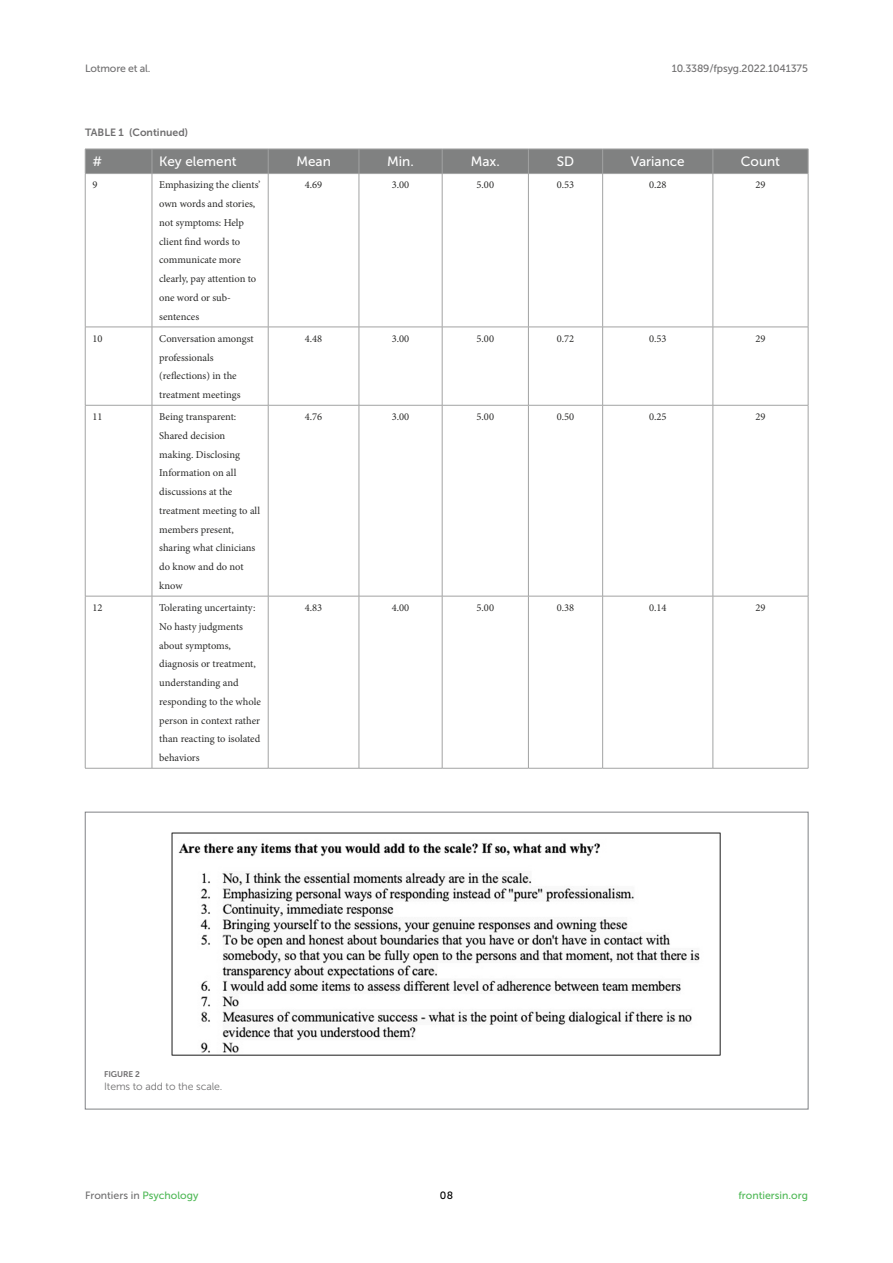
<style>
.page{position:relative;width:893px;height:1263px;background:#fff}
.page>*{position:absolute;margin:0;border:0;box-sizing:border-box;transform-origin:0 0}
.TB_CH{font:13.5px "Museo Sans 500";color:#fff}
.TB_TX{font:10.5px/18.8px "Minion Pro";letter-spacing:-.005em;color:#2b2b2a}
.t1{font:10.5px "Museo Sans 500";letter-spacing:-.015em;color:#706f70}
.FIG_LEG{font:10.5px "Museo Sans 300";letter-spacing:-.01em;color:#706f70}
.TT_NO_RULE{font:10.5px "Museo Sans 700";color:#706f70}
.t2{font:10.5px "Museo Sans 500";color:#4eb855}
.t3{font:10.5px "Museo Sans 500";color:#000}
.FIG_HD{font:8.25px "Museo Sans 700";letter-spacing:-.01em;color:#706f70}
.s1{color:#4eb855}
</style>
<div class="page">
<hr style="left:603px;top:327px;width:110px;height:1px;background:#a2a3a3">
<hr style="left:603px;top:405px;width:110px;height:1px;background:#a2a3a3">
<hr style="left:603px;top:596px;width:110px;height:1px;background:#a2a3a3">
<hr style="left:603px;top:768px;width:110px;height:1px;background:#a2a3a3">
<hr style="left:602px;top:174px;width:1px;height:153px;background:#a2a3a3">
<hr style="left:528px;top:327px;width:75px;height:1px;background:#a2a3a3">
<hr style="left:602px;top:327px;width:1px;height:78px;background:#a2a3a3">
<hr style="left:528px;top:405px;width:75px;height:1px;background:#a2a3a3">
<hr style="left:602px;top:405px;width:1px;height:191px;background:#a2a3a3">
<hr style="left:528px;top:596px;width:75px;height:1px;background:#a2a3a3">
<hr style="left:602px;top:596px;width:1px;height:172px;background:#a2a3a3">
<hr style="left:528px;top:768px;width:75px;height:1px;background:#a2a3a3">
<hr style="left:528px;top:174px;width:1px;height:153px;background:#a2a3a3">
<hr style="left:442px;top:327px;width:86px;height:1px;background:#a2a3a3">
<hr style="left:528px;top:327px;width:1px;height:78px;background:#a2a3a3">
<hr style="left:442px;top:405px;width:86px;height:1px;background:#a2a3a3">
<hr style="left:528px;top:405px;width:1px;height:191px;background:#a2a3a3">
<hr style="left:442px;top:596px;width:86px;height:1px;background:#a2a3a3">
<hr style="left:528px;top:596px;width:1px;height:172px;background:#a2a3a3">
<hr style="left:442px;top:768px;width:86px;height:1px;background:#a2a3a3">
<hr style="left:442px;top:174px;width:1px;height:153px;background:#a2a3a3">
<hr style="left:359px;top:327px;width:83px;height:1px;background:#a2a3a3">
<hr style="left:442px;top:327px;width:1px;height:78px;background:#a2a3a3">
<hr style="left:359px;top:405px;width:83px;height:1px;background:#a2a3a3">
<hr style="left:442px;top:405px;width:1px;height:191px;background:#a2a3a3">
<hr style="left:359px;top:596px;width:83px;height:1px;background:#a2a3a3">
<hr style="left:442px;top:596px;width:1px;height:172px;background:#a2a3a3">
<hr style="left:359px;top:768px;width:83px;height:1px;background:#a2a3a3">
<hr style="left:359px;top:174px;width:1px;height:153px;background:#a2a3a3">
<hr style="left:268px;top:327px;width:91px;height:1px;background:#a2a3a3">
<hr style="left:359px;top:327px;width:1px;height:78px;background:#a2a3a3">
<hr style="left:268px;top:405px;width:91px;height:1px;background:#a2a3a3">
<hr style="left:359px;top:405px;width:1px;height:191px;background:#a2a3a3">
<hr style="left:268px;top:596px;width:91px;height:1px;background:#a2a3a3">
<hr style="left:359px;top:596px;width:1px;height:172px;background:#a2a3a3">
<hr style="left:268px;top:768px;width:91px;height:1px;background:#a2a3a3">
<hr style="left:268px;top:174px;width:1px;height:153px;background:#a2a3a3">
<hr style="left:152px;top:327px;width:116px;height:1px;background:#a2a3a3">
<hr style="left:268px;top:327px;width:1px;height:78px;background:#a2a3a3">
<hr style="left:152px;top:405px;width:116px;height:1px;background:#a2a3a3">
<hr style="left:268px;top:405px;width:1px;height:191px;background:#a2a3a3">
<hr style="left:152px;top:596px;width:116px;height:1px;background:#a2a3a3">
<hr style="left:268px;top:596px;width:1px;height:172px;background:#a2a3a3">
<hr style="left:152px;top:768px;width:116px;height:1px;background:#a2a3a3">
<hr style="left:713px;top:174px;width:1px;height:153px;background:#a2a3a3">
<hr style="left:808px;top:174px;width:1px;height:153px;background:#a2a3a3">
<hr style="left:713px;top:327px;width:95px;height:1px;background:#a2a3a3">
<hr style="left:713px;top:327px;width:1px;height:78px;background:#a2a3a3">
<hr style="left:808px;top:327px;width:1px;height:78px;background:#a2a3a3">
<hr style="left:713px;top:405px;width:95px;height:1px;background:#a2a3a3">
<hr style="left:713px;top:405px;width:1px;height:191px;background:#a2a3a3">
<hr style="left:808px;top:405px;width:1px;height:191px;background:#a2a3a3">
<hr style="left:713px;top:596px;width:95px;height:1px;background:#a2a3a3">
<hr style="left:713px;top:596px;width:1px;height:172px;background:#a2a3a3">
<hr style="left:808px;top:596px;width:1px;height:172px;background:#a2a3a3">
<hr style="left:713px;top:768px;width:95px;height:1px;background:#a2a3a3">
<hr style="left:85px;top:174px;width:1px;height:153px;background:#a2a3a3">
<hr style="left:152px;top:174px;width:1px;height:153px;background:#a2a3a3">
<hr style="left:85px;top:327px;width:67px;height:1px;background:#a2a3a3">
<hr style="left:85px;top:327px;width:1px;height:78px;background:#a2a3a3">
<hr style="left:152px;top:327px;width:1px;height:78px;background:#a2a3a3">
<hr style="left:85px;top:405px;width:67px;height:1px;background:#a2a3a3">
<hr style="left:85px;top:405px;width:1px;height:191px;background:#a2a3a3">
<hr style="left:152px;top:405px;width:1px;height:191px;background:#a2a3a3">
<hr style="left:85px;top:596px;width:67px;height:1px;background:#a2a3a3">
<hr style="left:85px;top:596px;width:1px;height:172px;background:#a2a3a3">
<hr style="left:152px;top:596px;width:1px;height:172px;background:#a2a3a3">
<hr style="left:85px;top:768px;width:67px;height:1px;background:#a2a3a3">
<svg style="left:85px;top:149px;width:724px;height:25px;background:#828383"></svg>
<hr style="left:85px;top:173px;width:67px;height:1px;background:#a2a3a3">
<img style="left:171px;top:832px;width:550px;height:224px">
<p class="t1" style="left:85px;top:63px;width:67px">Lotmore et al.</p>
<p class="t1" style="left:672px;top:63px;width:138px">10.3389/fpsyg.2022.1041375</p>
<p class="TT_NO_RULE" style="left:85px;top:127px;width:105px">TABLE 1 (Continued)</p>
<p class="TB_CH" style="left:92px;top:154px;width:11px">#</p>
<p class="TB_CH" style="left:159px;top:154px;width:79px">Key element</p>
<p class="TB_CH" style="left:296px;top:154px;width:36px">Mean</p>
<p class="TB_CH" style="left:387px;top:154px;width:28px">Min.</p>
<p class="TB_CH" style="left:471px;top:154px;width:31px">Max.</p>
<p class="TB_CH" style="left:557px;top:154px;width:19px">SD</p>
<p class="TB_CH" style="left:631px;top:154px;width:55px">Variance</p>
<p class="TB_CH" style="left:741px;top:154px;width:41px">Count</p>
<p class="TB_TX" style="left:92px;top:176px;width:7px">9</p>
<p class="TB_TX" style="left:159px;top:176px;width:103px">Emphasizing the clients’ own words and stories, not symptoms: Help client find words to communicate more clearly, pay attention to one word or sub&shy;sentences</p>
<p class="TB_TX" style="left:305px;top:176px;width:19px">4.69</p>
<p class="TB_TX" style="left:392px;top:176px;width:19px">3.00</p>
<p class="TB_TX" style="left:477px;top:176px;width:19px">5.00</p>
<p class="TB_TX" style="left:557px;top:176px;width:19px">0.53</p>
<p class="TB_TX" style="left:649px;top:176px;width:19px">0.28</p>
<p class="TB_TX" style="left:755px;top:176px;width:12px">29</p>
<p class="TB_TX" style="left:92px;top:329px;width:12px">10</p>
<p class="TB_TX" style="left:159px;top:329px;width:96px">Conversation amongst professionals (reflections) in the treatment meetings</p>
<p class="TB_TX" style="left:305px;top:329px;width:19px">4.48</p>
<p class="TB_TX" style="left:392px;top:329px;width:19px">3.00</p>
<p class="TB_TX" style="left:477px;top:329px;width:19px">5.00</p>
<p class="TB_TX" style="left:557px;top:329px;width:19px">0.72</p>
<p class="TB_TX" style="left:649px;top:329px;width:19px">0.53</p>
<p class="TB_TX" style="left:755px;top:329px;width:12px">29</p>
<p class="TB_TX" style="left:92px;top:407px;width:12px">11</p>
<p class="TB_TX" style="left:159px;top:407px;width:102px">Being transparent:<br>Shared decision making. Disclosing<br>Information on all discussions at the treatment meeting to all members present, sharing what clinicians do know and do not know</p>
<p class="TB_TX" style="left:305px;top:407px;width:19px">4.76</p>
<p class="TB_TX" style="left:392px;top:407px;width:19px">3.00</p>
<p class="TB_TX" style="left:477px;top:407px;width:19px">5.00</p>
<p class="TB_TX" style="left:557px;top:407px;width:19px">0.50</p>
<p class="TB_TX" style="left:649px;top:407px;width:19px">0.25</p>
<p class="TB_TX" style="left:755px;top:407px;width:12px">29</p>
<p class="TB_TX" style="left:92px;top:598px;width:12px">12</p>
<p class="TB_TX" style="left:159px;top:598px;width:103px">Tolerating uncertainty:<br>No hasty judgments about symptoms, diagnosis or treatment, understanding and responding to the whole person in context rather than reacting to isolated behaviors</p>
<p class="TB_TX" style="left:305px;top:598px;width:19px">4.83</p>
<p class="TB_TX" style="left:392px;top:598px;width:19px">4.00</p>
<p class="TB_TX" style="left:477px;top:598px;width:19px">5.00</p>
<p class="TB_TX" style="left:557px;top:598px;width:19px">0.38</p>
<p class="TB_TX" style="left:649px;top:598px;width:19px">0.14</p>
<p class="TB_TX" style="left:755px;top:598px;width:12px">29</p>
<p class="FIG_HD" style="left:104px;top:1069px;width:37px">FIGURE 2</p>
<p class="FIG_LEG" style="left:104px;top:1081px;width:120px">Items to add to the scale.</p>
<p class="t1" style="left:85px;top:1190px;width:115px">Frontiers in <span class="s1">Psychology</span></p>
<p class="t3" style="left:440px;top:1190px;width:15px">08</p>
<p class="t2" style="left:738px;top:1190px;width:71px">frontiersin.org</p>
</div>
